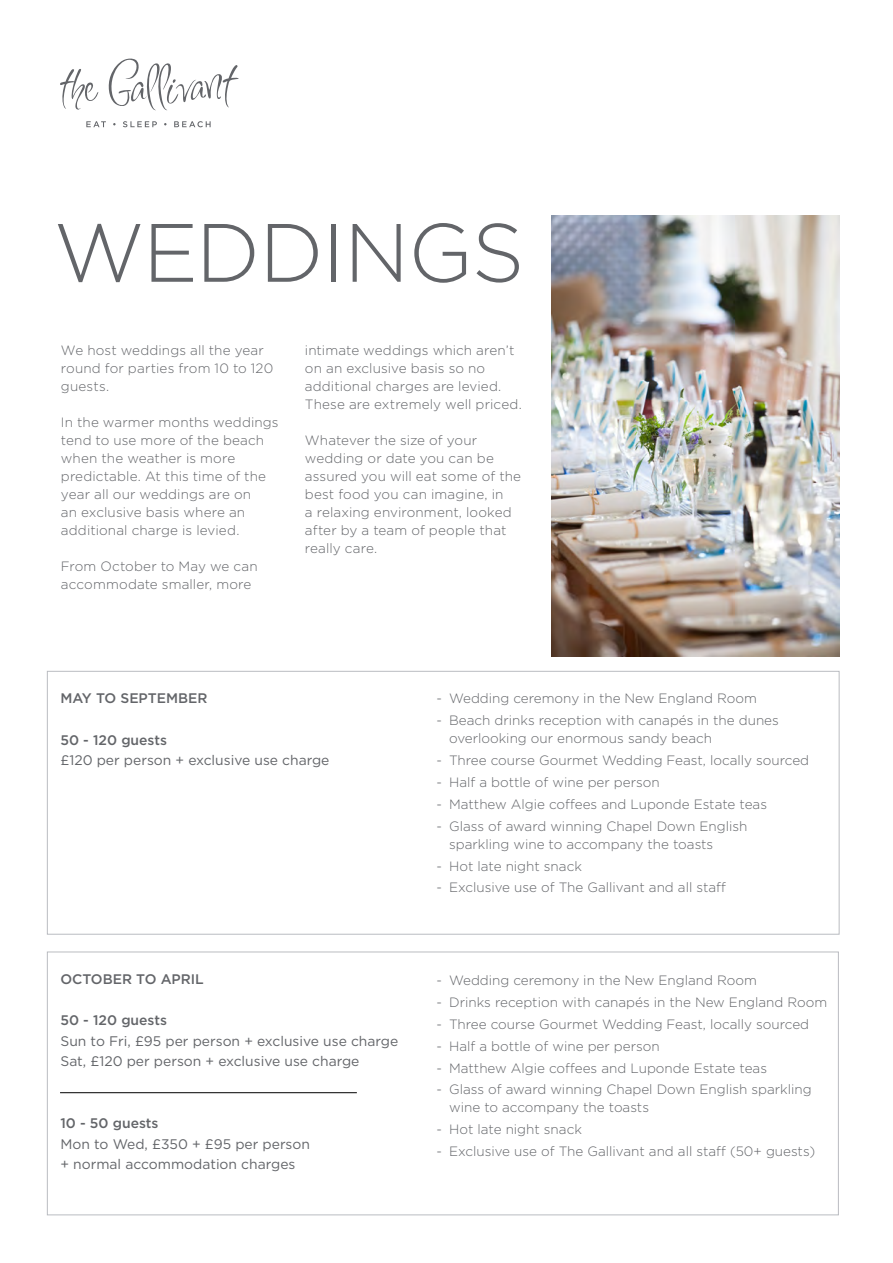
<style>
.page{position:relative;width:893px;height:1263px;background:#fff}
.page>*{position:absolute;margin:0;border:0;box-sizing:border-box;transform-origin:0 0}
.t1{font:300 82.5px "Gotham";letter-spacing:-.015em;color:#636569}
.t2{font:13.8px/20.5px "Gotham";color:#636569}
.t3{font:500 13.8px "Gotham";color:#636569}
.t4{font:300 13.5px/18px "Gotham";color:#636569}
</style>
<div class="page">
<img style="left:552px;top:216px;width:287px;height:440px">
<div style="left:47px;top:671px;width:792px;height:263px;border:1px solid #babcc1"></div>
<div style="left:47px;top:951px;width:792px;height:264px;border:1px solid #babcc1"></div>
<svg style="left:60px;top:69px;width:38px;height:41px"></svg>
<svg style="left:108px;top:58px;width:131px;height:53px"></svg>
<svg style="left:86px;top:121px;width:20px;height:6px"></svg>
<svg style="left:123px;top:121px;width:34px;height:6px"></svg>
<svg style="left:174px;top:121px;width:37px;height:6px"></svg>
<hr style="left:60px;top:1092px;width:297px;height:1px;background:#000">
<h1 class="t1" style="left:54px;top:200px;width:472px">WEDDINGS</h1>
<p class="t4" style="left:61px;top:341px;width:214px">We host weddings all the year round for parties from 10 to 120 guests.</p>
<p class="t4" style="left:61px;top:413px;width:219px">In the warmer months weddings tend to use more of the beach when the weather is more predictable. At this time of the year all our weddings are on<br>an exclusive basis where an additional charge is levied.</p>
<p class="t4" style="left:61px;top:557px;width:198px">From October to May we can accommodate smaller, more</p>
<p class="t4" style="left:305px;top:341px;width:218px">intimate weddings which aren’t on an exclusive basis so no additional charges are levied.<br>These are extremely well priced.</p>
<p class="t4" style="left:305px;top:431px;width:218px">Whatever the size of your wedding or date you can be assured you will eat some of the best food you can imagine, in<br>a relaxing environment, looked after by a team of people that really care.</p>
<p class="t3" style="left:60px;top:689px;width:149px">MAY TO SEPTEMBER</p>
<p class="t3" style="left:60px;top:731px;width:108px">50 - 120 guests</p>
<p class="t2" style="left:60px;top:750px;width:271px">£120 per person + exclusive use charge</p>
<p class="t3" style="left:60px;top:970px;width:145px">OCTOBER TO APRIL</p>
<p class="t3" style="left:60px;top:1011px;width:108px">50 - 120 guests</p>
<p class="t2" style="left:60px;top:1030px;width:339px">Sun to Fri, £95 per person + exclusive use charge<br>Sat, £120 per person + exclusive use charge</p>
<p class="t3" style="left:60px;top:1114px;width:100px">10 - 50 guests</p>
<p class="t2" style="left:60px;top:1133px;width:251px">Mon to Wed, £350 + £95 per person + normal accommodation charges</p>
<p class="t4" style="left:436px;top:689px;width:322px">- Wedding ceremony in the New England Room</p>
<p class="t4" style="left:449px;top:711px;width:331px;text-indent:-13px">- Beach drinks reception with canapés in the dunes overlooking our enormous sandy beach</p>
<p class="t4" style="left:436px;top:751px;width:374px">- Three course Gourmet Wedding Feast, locally sourced</p>
<p class="t4" style="left:436px;top:772px;width:225px">- Half a bottle of wine per person</p>
<p class="t4" style="left:436px;top:794px;width:332px">- Matthew Algie coffees and Luponde Estate teas</p>
<p class="t4" style="left:449px;top:816px;width:300px;text-indent:-13px">- Glass of award winning Chapel Down English sparkling wine to accompany the toasts</p>
<p class="t4" style="left:436px;top:856px;width:147px">- Hot late night snack</p>
<p class="t4" style="left:436px;top:878px;width:291px">- Exclusive use of The Gallivant and all staff</p>
<p class="t4" style="left:436px;top:970px;width:322px">- Wedding ceremony in the New England Room</p>
<p class="t4" style="left:436px;top:992px;width:392px">- Drinks reception with canapés in the New England Room</p>
<p class="t4" style="left:436px;top:1014px;width:374px">- Three course Gourmet Wedding Feast, locally sourced</p>
<p class="t4" style="left:436px;top:1036px;width:225px">- Half a bottle of wine per person</p>
<p class="t4" style="left:436px;top:1058px;width:332px">- Matthew Algie coffees and Luponde Estate teas</p>
<p class="t4" style="left:449px;top:1080px;width:364px;text-indent:-13px">- Glass of award winning Chapel Down English sparkling wine to accompany the toasts</p>
<p class="t4" style="left:436px;top:1120px;width:147px">- Hot late night snack</p>
<p class="t4" style="left:436px;top:1142px;width:380px">- Exclusive use of The Gallivant and all staff (50+ guests)</p>
</div>
